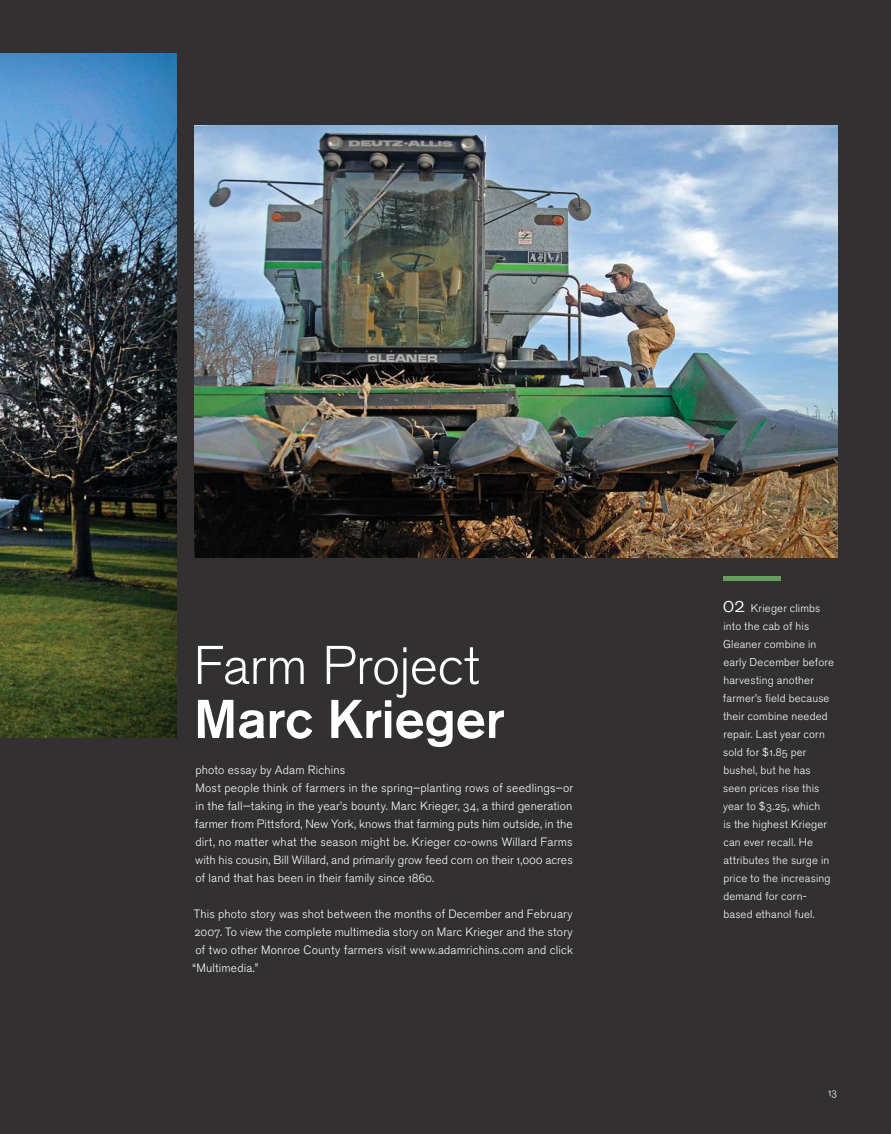
<style>
.page{position:relative;width:891px;height:1134px;background:#323031}
.page>*{position:absolute;margin:0;border:0;box-sizing:border-box;transform-origin:0 0}
.t1{font:54px "Akzidenz Grotesk BQ Light Os F";letter-spacing:-.005em;color:#fff}
.t2{font:500 54px "Akzidenz Grotesk BQ";letter-spacing:-.005em;color:#fff}
.t3{font:12px/18px "Akzidenz Grotesk BQ Light Os F";letter-spacing:.01em;color:#fff}
.t4{font:11.25px/18px "Akzidenz Grotesk BQ Light Os F";letter-spacing:.015em;color:#fff}
.t5{font:10.5px "Akzidenz Grotesk BQ Light Os F";color:#fff}
.s1{font-size:21px}
</style>
<div class="page">
<img style="left:195px;top:126px;width:642px;height:432px">
<hr style="left:723px;top:576px;width:57px;height:4px;background:#679e5b">
<img style="left:0;top:54px;width:177px;height:683px">
<h1 class="t1" style="left:194px;top:646px;width:287px">Farm Project</h1>
<h1 class="t2" style="left:194px;top:700px;width:312px">Marc Krieger</h1>
<p class="t3" style="left:195px;top:762px;width:380px">photo essay by Adam Richins<br>Most people think of farmers in the spring–planting rows of seedlings–or in the fall—taking in the year’s bounty. Marc Krieger, 34, a third generation farmer from Pittsford, New York, knows that farming puts him outside, in the dirt, no matter what the season might be. Krieger co-owns Willard Farms with his cousin, Bill Willard, and primarily grow feed corn on their 1,000 acres of land that has been in their family since 1860.</p>
<p class="t3" style="left:193px;top:906px;width:382px;text-align:justify">This photo story was shot between the months of December and February 2007. To view the complete multimedia story on Marc Krieger and the story of two other Monroe County farmers visit www.adamrichins.com and click “Multimedia.”</p>
<p class="t4" style="left:723px;top:600px;width:113px"><span class="s1">02</span> Krieger climbs into the cab of his<br>Gleaner combine in early December before harvesting another farmer’s field because their combine needed repair. Last year corn sold for $1.85 per bushel, but he has seen prices rise this year to $3.25, which<br>is the highest Krieger can ever recall. He attributes the surge in price to the increasing demand for corn&shy;based ethanol fuel.</p>
<p class="t5" style="left:828px;top:1088px;width:10px">13</p>
</div>
